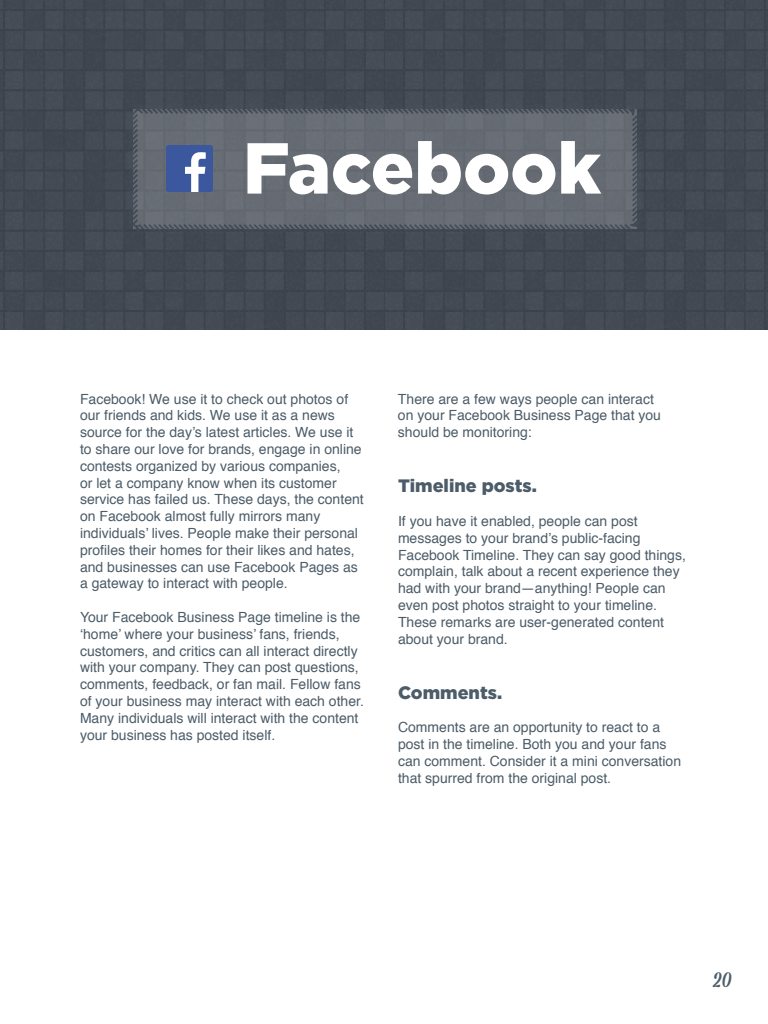
<style>
.page{position:relative;width:768px;height:1024px;background:#fff}
.page>*{position:absolute;margin:0;border:0;box-sizing:border-box;transform-origin:0 0}
.t1{font:900 72px "Gotham";color:#fff}
.t2{font:24px "Mission Script";color:#4c5c68}
.t3{font:900 18px "Gotham";color:#4c5c68}
.t4{font:14px/16.8px "Helvetica";color:#4c5c68}
</style>
<div class="page">
<div style="left:0;top:0;width:768px;height:330px;background:#434a54"></div>
<svg style="left:126px;top:102px;width:518px;height:133px;background:#60666f"></svg>
<img style="left:167px;top:146px;width:46px;height:46px">
<h1 class="t1" style="left:243px;top:119px;width:359px">Facebook</h1>
<p class="t4" style="left:80px;top:391px;width:285px">Facebook! We use it to check out photos of our friends and kids. We use it as a news source for the day’s latest articles. We use it to share our love for brands, engage in online contests organized by various companies,<br>or let a company know when its customer service has failed us. These days, the content on Facebook almost fully mirrors many individuals’ lives. People make their personal profiles their homes for their likes and hates, and businesses can use Facebook Pages as a gateway to interact with people.</p>
<p class="t4" style="left:80px;top:609px;width:286px">Your Facebook Business Page timeline is the ‘home’ where your business’ fans, friends, customers, and critics can all interact directly with your company. They can post questions, comments, feedback, or fan mail. Fellow fans of your business may interact with each other.<br>Many individuals will interact with the content your business has posted itself.</p>
<p class="t4" style="left:398px;top:391px;width:265px">There are a few ways people can interact on your Facebook Business Page that you should be monitoring:</p>
<p class="t3" style="left:398px;top:474px;width:140px">Timeline posts.</p>
<p class="t4" style="left:398px;top:513px;width:289px">If you have it enabled, people can post messages to your brand’s public-facing Facebook Timeline. They can say good things, complain, talk about a recent experience they had with your brand—anything! People can even post photos straight to your timeline.<br>These remarks are user-generated content about your brand.</p>
<p class="t3" style="left:398px;top:680px;width:106px">Comments.</p>
<p class="t4" style="left:398px;top:719px;width:285px">Comments are an opportunity to react to a post in the timeline. Both you and your fans can comment. Consider it a mini conversation that spurred from the original post.</p>
<h2 class="t2" style="left:713px;top:965px;width:21px">20</h2>
</div>
